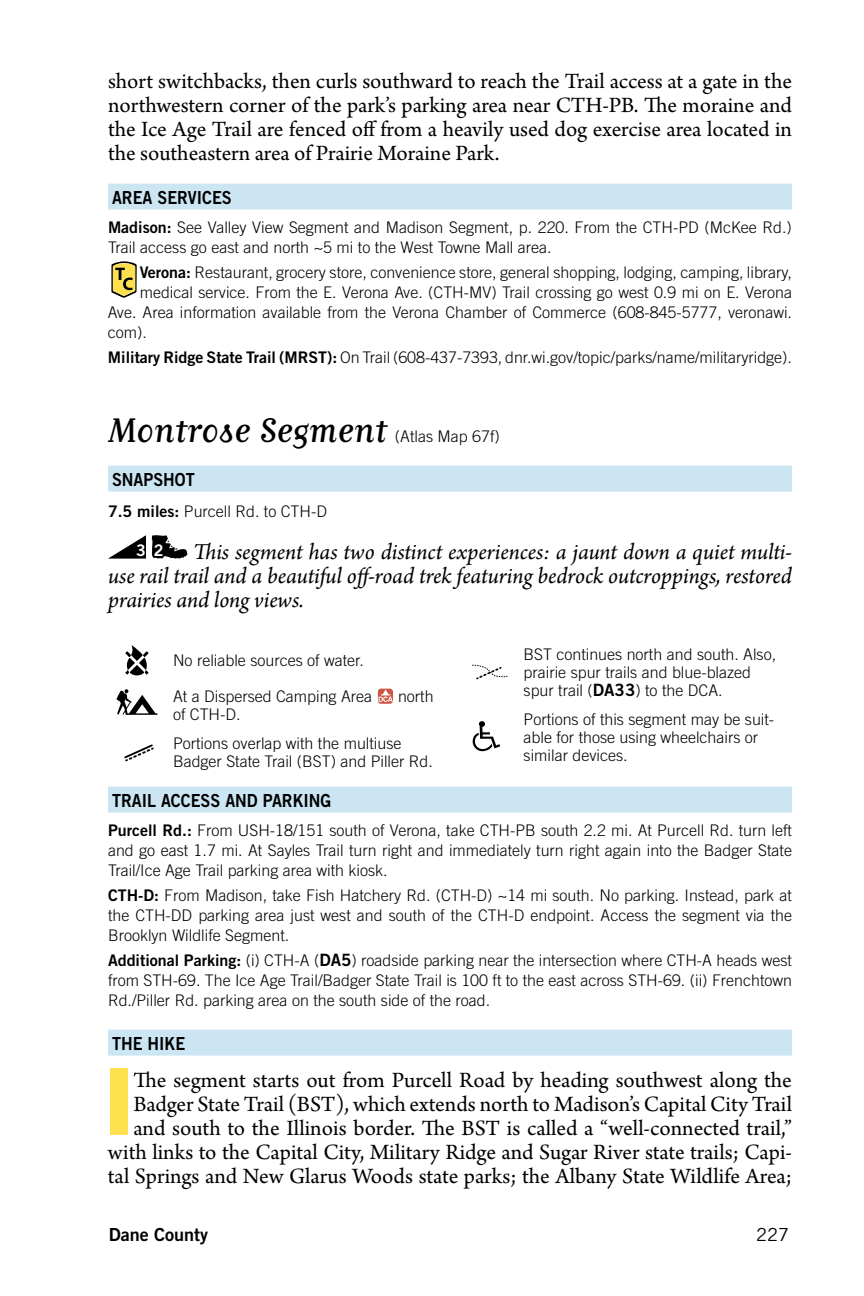
<style>
.page{position:relative;width:864px;height:1296px;background:#fff}
.page>*{position:absolute;margin:0;border:0;box-sizing:border-box;transform-origin:0 0}
.t1{font:900 98.4px "Myriad Pro";color:#ffe14f}
.t2{font:40px "Matrix Script";color:#000}
.t3{font:italic 24px/24px "Arno Pro";letter-spacing:-.005em;color:#000;text-align:justify}
.t4{font:23px/24px "Arno Pro";color:#000;text-align:justify}
.t5{font:18px "Trade Gothic Bold Two";color:#000;scale:.9 1}
.t6{font:18px "Trade Gothic Bold Two";color:#000}
.t7{font:18px "Trade Gothic";color:#000}
.t8{font:300 16px/20px "Trade Gothic";color:#000}
.s1{font-family:"Trade Gothic Bold Two";font-weight:400}
.s2{font-family:"Trade Gothic Bold Two";font-style:normal;font-size:16px;color:#fff}
.s3{font-family:"Trade Gothic Bold Two";font-weight:400;font-size:17px}
</style>
<div class="page">
<div style="left:108px;top:184px;width:684px;height:26px;background:#cce5f3"></div>
<div style="left:108px;top:466px;width:684px;height:26px;background:#cce5f3"></div>
<div style="left:108px;top:787px;width:684px;height:26px;background:#cce5f3"></div>
<div style="left:108px;top:1030px;width:684px;height:26px;background:#cce5f3"></div>
<svg style="left:111px;top:261px;width:26px;height:37px"></svg>
<svg style="left:108px;top:535px;width:38px;height:24px"></svg>
<svg style="left:152px;top:535px;width:35px;height:24px"></svg>
<svg style="left:125px;top:645px;width:24px;height:30px"></svg>
<svg style="left:116px;top:689px;width:41px;height:26px"></svg>
<div style="left:378px;top:689px;width:15px;height:15px;background:#cb5845;border-radius:3px"></div>
<svg style="left:379px;top:689px;width:14px;height:13px"></svg>
<svg style="left:124px;top:744px;width:30px;height:17px"></svg>
<svg style="left:472px;top:664px;width:36px;height:15px"></svg>
<svg style="left:473px;top:721px;width:27px;height:30px"></svg>
<p class="t4" style="left:108px;top:70px;width:686px">short switchbacks, then curls southward to reach the Trail access at a gate in the northwestern corner of the park’s parking area near CTH-PB. The moraine and the Ice Age Trail are fenced off from a heavily used dog exercise area located in the southeastern area of Prairie Moraine Park.</p>
<p class="t5" style="left:112px;top:186px;width:105px">Area Services</p>
<p class="t8" style="left:108px;top:217px;width:685px"><span class="s1">Madison:</span> See Valley View Segment and Madison Segment, p. 220. From the CTH-PD (McKee Rd.)<br>Trail access go east and north ~5 mi to the West Towne Mall area.</p>
<p class="t8" style="left:140px;top:262px;width:654px"><span class="s1">Verona:</span> Restaurant, grocery store, convenience store, general shopping, lodging, camping, library,</p>
<p class="t8" style="left:140px;top:282px;width:654px">medical service. From the E. Verona Ave. (CTH-MV) Trail crossing go west 0.9 mi on E. Verona</p>
<p class="t8" style="left:108px;top:302px;width:686px">Ave. Area information available from the Verona Chamber of Commerce (608-845-5777, veronawi.</p>
<p class="t8" style="left:108px;top:322px;width:41px">com).</p>
<p class="t8" style="left:108px;top:347px;width:686px"><span class="s1">M ilitary Ridge State Trail (MRST):</span> On Trail (608-437-7393, dnr.wi.gov/topic/parks/name/militaryridge).</p>
<h2 class="t2" style="left:108px;top:410px;width:281px">Montrose Segment</h2>
<p class="t8" style="left:395px;top:426px;width:106px">(Atlas Map 67f)</p>
<p class="t5" style="left:112px;top:468px;width:89px">Snaps hot</p>
<p class="t8" style="left:108px;top:501px;width:221px"><span class="s1">7.5 miles:</span> Purcell Rd. to CTH-D</p>
<h3 class="t3" style="left:108px;top:541px;width:686px;text-indent:28px"><span class="s2">3 2</span> This segment has two distinct experiences: a jaunt down a quiet multi&shy;use rail trail and a beautiful off-road trek featuring bedrock outcroppings, restored prairies and long views.</h3>
<p class="t8" style="left:173px;top:650px;width:192px">No reliable sources of water.</p>
<p class="t8" style="left:173px;top:687px;width:201px">At a Dispersed Camping Area</p>
<p class="t8" style="left:398px;top:687px;width:37px">north</p>
<p class="t8" style="left:173px;top:700px;width:230px;line-height:28.6px">of CTH-D.<br>Portions overlap with the multiuse</p>
<p class="t8" style="left:173px;top:751px;width:261px">Badger State Trail (BST) and Piller Rd.</p>
<p class="t8" style="left:524px;top:645px;width:254px;line-height:18px">BST continues north and south. Also, prairie spur trails and blue-blazed spur trail (<span class="s3">DA33</span>) to the DCA.</p>
<p class="t8" style="left:524px;top:710px;width:252px;line-height:18px">Portions of this segment may be suit&shy;able for those using wheelchairs or similar devices.</p>
<p class="t5" style="left:112px;top:789px;width:78px">Trai l Access</p>
<p class="t5" style="left:225px;top:789px;width:116px">and Parki ng</p>
<p class="t8" style="left:108px;top:820px;width:686px;text-align:justify"><span class="s1">Purcell Rd.:</span> From USH-18/151 south of Verona, take CTH-PB south 2.2 mi. At Purcell Rd. turn left and go east 1.7 mi. At Sayles Trail turn right and immediately turn right again into the Badger State Trail/Ice Age Trail parking area with kiosk.</p>
<p class="t8" style="left:108px;top:885px;width:686px;text-align:justify"><span class="s1">CTH-D:</span> From Madison, take Fish Hatchery Rd. (CTH-D) ~14 mi south. No parking. Instead, park at the CTH-DD parking area just west and south of the CTH-D endpoint. Access the segment via the Brooklyn Wildlife Segment.</p>
<p class="t8" style="left:108px;top:950px;width:686px;text-align:justify"><span class="s1">Additional Parking:</span> (i) CTH-A (<span class="s3">DA5</span>) roadside parking near the intersection where CTH-A heads west from STH-69. The Ice Age Trail/Badger State Trail is 100 ft to the east across STH-69. (ii) Frenchtown Rd./Piller Rd. parking area on the south side of the road.</p>
<p class="t5" style="left:112px;top:1032px;width:81px">The Hike</p>
<h1 class="t1" style="left:104px;top:1036px;width:31px">I</h1>
<p class="t4" style="left:108px;top:1069px;width:686px;text-align:right">The segment starts out from Purcell Road by heading southwest along the Badger State Trail (BST), which extends north to Madison’s Capital City Trail and south to the Illinois border. The BST is called a “well-connected trail,” with links to the Capital City, Military Ridge and Sugar River state trails; Capi&shy;tal Springs and New Glarus Woods state parks; the Albany State Wildlife Area;</p>
<p class="t6" style="left:109px;top:1224px;width:101px">Dane County</p>
<p class="t7" style="left:756px;top:1224px;width:34px">227</p>
</div>
